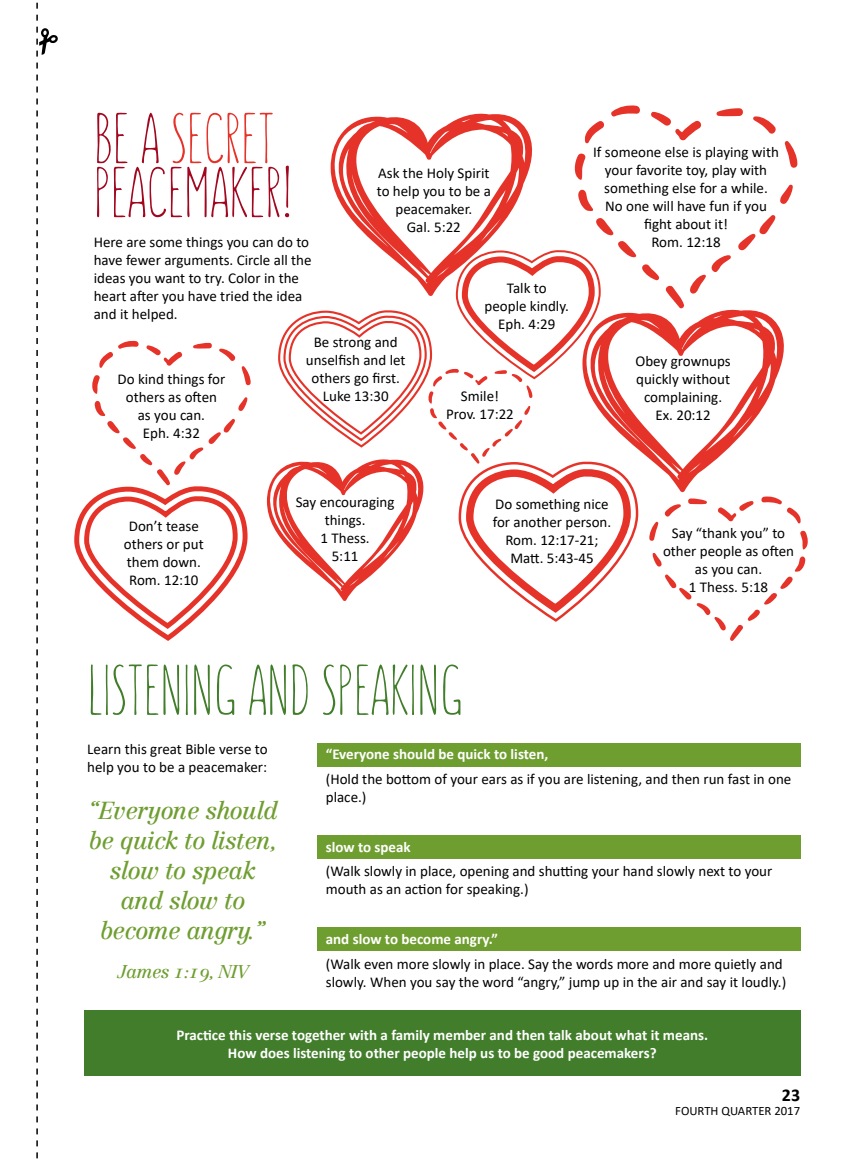
<style>
.page{position:relative;width:864px;height:1161px;background:#fff}
.page>*{position:absolute;margin:0;border:0;box-sizing:border-box;transform-origin:0 0}
.t1{font:72px/54px "SUNN";color:#a10820}
.t2{font:72px "SUNN";color:#417d2a}
.t3{font:24px/30px "Centennial Italic Os F";letter-spacing:-.025em;color:#6f9e30;text-align:center}
.t4{font:18px "Centennial Italic Os F";letter-spacing:-.025em;color:#6f9e30}
.t5{font:700 18px "Calibri";color:#000}
.t6{font:15px/18px "Calibri";color:#000;text-align:center}
.t7{font:700 15px/18px "Calibri";color:#fff;text-align:center}
.t8{font:12.75px "Calibri";color:#000}
.s1{color:#e63329}
</style>
<div class="page">
<div style="left:317px;top:743px;width:484px;height:24px;background:#6f9e30"></div>
<div style="left:84px;top:1011px;width:717px;height:65px;background:#417d2a"></div>
<div style="left:317px;top:835px;width:484px;height:24px;background:#6f9e30"></div>
<div style="left:317px;top:927px;width:484px;height:24px;background:#6f9e30"></div>
<svg style="left:36px;top:2px;width:22px;height:1157px"></svg>
<svg style="left:266px;top:105px;width:542px;height:536px"></svg>
<svg style="left:74px;top:340px;width:177px;height:301px"></svg>
<h1 class="t1" style="left:94px;top:111px;width:200px">BE A <span class="s1">SECRET<br></span>PEACEMAKER!</h1>
<p class="t6" style="left:94px;top:232px;width:219px;text-align:left">Here are some things you can do to have fewer arguments. Circle all the ideas you want to try. Color in the heart after you have tried the idea and it helped.</p>
<p class="t6" style="left:377px;top:164px;width:116px">Ask the Holy Spirit to help you to be a peacemaker.<br>Gal. 5:22</p>
<p class="t6" style="left:485px;top:279px;width:86px">Talk to people kindly.<br>Eph. 4:29</p>
<p class="t6" style="left:117px;top:369px;width:109px">Do kind things for others as often as you can.<br>Eph. 4:32</p>
<p class="t6" style="left:306px;top:333px;width:101px">Be strong and unselfish and let others go first.<br>Luke 13:30</p>
<p class="t6" style="left:446px;top:386px;width:69px">Smile!<br>Prov. 17:22</p>
<p class="t6" style="left:593px;top:143px;width:187px">If someone else is playing with your favorite toy, play with something else for a while.<br>No one will have fun if you fight about it!<br>Rom. 12:18</p>
<p class="t6" style="left:635px;top:351px;width:97px">Obey grownups quickly without complaining.<br>Ex. 20:12</p>
<p class="t6" style="left:124px;top:517px;width:81px">Don’t tease others or put them down.<br>Rom. 12:10</p>
<p class="t6" style="left:296px;top:492px;width:100px">Say encouraging things.<br>1 Thess.<br>5:11</p>
<p class="t6" style="left:493px;top:495px;width:120px">Do something nice for another person.<br>Rom. 12:17-21;<br>Matt. 5:43-45</p>
<p class="t6" style="left:663px;top:523px;width:133px">Say “thank you” to other people as often as you can.<br>1 Thess. 5:18</p>
<h1 class="t2" style="left:87px;top:652px;width:377px">LISTENING AND SPEAKING</h1>
<p class="t6" style="left:87px;top:740px;width:182px;text-align:left">Learn this great Bible verse to help you to be a peacemaker:</p>
<h2 class="t3" style="left:88px;top:796px;width:192px">“Everyone should be quick to listen, slow to speak and slow to become angry.”</h2>
<p class="t4" style="left:117px;top:961px;width:132px">James 1:19, NIV</p>
<p class="t7" style="left:326px;top:745px;width:224px">“Everyone should be quick to listen,</p>
<p class="t6" style="left:326px;top:770px;width:467px;text-align:left">(Hold the bottom of your ears as if you are listening, and then run fast in one place.)</p>
<p class="t7" style="left:326px;top:837px;width:86px">slow to speak</p>
<p class="t6" style="left:326px;top:862px;width:448px;text-align:left">(Walk slowly in place, opening and shutting your hand slowly next to your mouth as an action for speaking.)</p>
<p class="t7" style="left:326px;top:930px;width:174px">and slow to become angry.”</p>
<p class="t6" style="left:326px;top:954px;width:462px;text-align:left">(Walk even more slowly in place. Say the words more and more quietly and slowly. When you say the word “angry,” jump up in the air and say it loudly.)</p>
<p class="t7" style="left:176px;top:1026px;width:533px">Practice this verse together with a family member and then talk about what it means.<br>How does listening to other people help us to be good peacemakers?</p>
<p class="t5" style="left:782px;top:1083px;width:20px">23</p>
<p class="t8" style="left:675px;top:1102px;width:126px">FOURTH QUARTER 2017</p>
</div>
